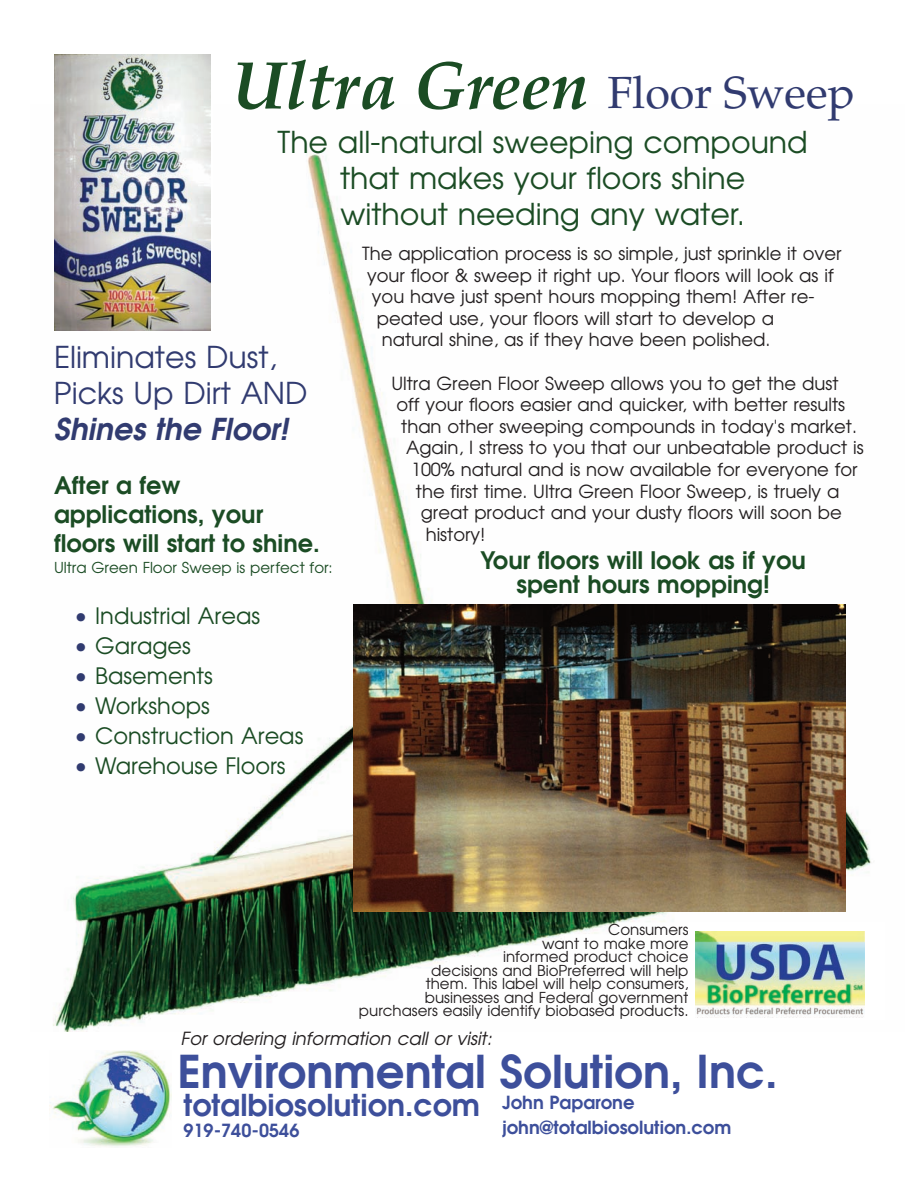
<style>
.page{position:relative;width:918px;height:1188px;background:#fff}
.page>*{position:absolute;margin:0;border:0;box-sizing:border-box;transform-origin:0 0}
.t1{font:italic 700 67.5px "Palatino";color:#1b4c24}
.t2{font:700 45px "Avian";color:#3d4f9b}
.t3{font:30px/36px "Avian";color:#1b4c24;text-align:center}
.t4{font:30px/36px "Avian";color:#313b70}
.t5{font:700 30px "Avian";color:#3d4f9b}
.t6{font:italic 700 30px "Avian";color:#313b70}
.t7{font:700 24px/28.8px "Avian";color:#1b4c24}
.t8{font:22.5px "Avian";color:#1b4c24}
.t9{font:18px "Avian";color:#231f20}
.t10{font:700 18px/25.5px "Avian";color:#3d4f9b}
.t11{font:italic 18px "Avian";color:#231f20}
.t12{font:15px/13.5px "Avian";color:#231f20;text-align:right}
.t13{font:15px "Avian";color:#1b4c24}
.s1{font-weight:400;font-style:normal;font-size:45px;color:#313b70}
.s2{color:#313b70}
</style>
<div class="page">
<img style="left:53px;top:150px;width:818px;height:882px">
<img style="left:49px;top:1051px;width:123px;height:96px">
<div style="left:688px;top:922px;width:197px;height:97px;background:#fff"></div>
<img style="left:696px;top:932px;width:169px;height:85px">
<img style="left:54px;top:54px;width:157px;height:276px">
<img style="left:354px;top:604px;width:491px;height:307px">
<h1 class="t1" style="left:232px;top:60px;width:624px">Ultra Green <span class="s1">Floor Sweep</span></h1>
<h3 class="t3" style="left:278px;top:125px;width:532px">The all-natural sweeping compound that makes your floors shine<br>without needing any water.</h3>
<h3 class="t4" style="left:54px;top:340px;width:255px">Eliminates Dust,<br>Picks Up Dirt AND</h3>
<h3 class="t6" style="left:54px;top:412px;width:235px">Shines the Floor!</h3>
<h3 class="t7" style="left:54px;top:472px;width:267px">After a few applications, your floors will start to shine.</h3>
<p class="t13" style="left:54px;top:560px;width:280px">Ultra Green Floor Sweep is perfect for:</p>
<p class="t8" style="left:74px;top:603px;width:187px"><span class="s2">•</span> Industrial Areas</p>
<p class="t8" style="left:74px;top:633px;width:118px"><span class="s2">•</span> Garages</p>
<p class="t8" style="left:74px;top:663px;width:140px"><span class="s2">•</span> Basements</p>
<p class="t8" style="left:74px;top:693px;width:137px"><span class="s2">•</span> Workshops</p>
<p class="t8" style="left:74px;top:723px;width:231px"><span class="s2">•</span> Construction Areas</p>
<p class="t8" style="left:74px;top:753px;width:213px"><span class="s2">•</span> Warehouse Floors</p>
<p class="t9" style="left:362px;top:243px;width:481px">The application process is so simple, just sprinkle it over</p>
<p class="t9" style="left:367px;top:265px;width:468px">your floor &amp; sweep it right up. Your floors will look as if</p>
<p class="t9" style="left:372px;top:287px;width:444px">you have just spent hours mopping them! After re-</p>
<p class="t9" style="left:377px;top:308px;width:399px">peated use, your floors will start to develop a</p>
<p class="t9" style="left:382px;top:330px;width:390px">natural shine, as if they have been polished.</p>
<p class="t9" style="left:391px;top:373px;width:449px">Ultra Green Floor Sweep allows you to get the dust</p>
<p class="t9" style="left:396px;top:395px;width:450px">off your floors easier and quicker, with better results</p>
<p class="t9" style="left:401px;top:416px;width:457px">than other sweeping compounds in today's market.</p>
<p class="t9" style="left:406px;top:438px;width:459px">Again, I stress to you that our unbeatable product is</p>
<p class="t9" style="left:411px;top:459px;width:448px">100% natural and is now available for everyone for</p>
<p class="t9" style="left:416px;top:481px;width:425px">the first time. Ultra Green Floor Sweep, is truely a</p>
<p class="t9" style="left:421px;top:503px;width:423px">great product and your dusty floors will soon be</p>
<p class="t9" style="left:426px;top:524px;width:61px">history!</p>
<h3 class="t7" style="left:480px;top:549px;width:327px;line-height:24px;text-align:center">Your floors will look as if you spent hours mopping!</h3>
<p class="t12" style="left:359px;top:923px;width:331px">Consumers<br>want to make more<br>informed product choice<br>decisions and BioPreferred will help<br>them. This label will help consumers, businesses and Federal government purchasers easily identify biobased products.</p>
<p class="t11" style="left:181px;top:1028px;width:313px">For ordering information call or visit:</p>
<h2 class="t2" style="left:177px;top:1046px;width:602px">Environmental Solution, Inc.</h2>
<h3 class="t5" style="left:183px;top:1088px;width:298px">totalbiosolution.com</h3>
<p class="t10" style="left:183px;top:1118px;width:118px">919-740-0546</p>
<p class="t10" style="left:502px;top:1090px;width:231px">John Paparone john@totalbiosolution.com</p>
</div>
